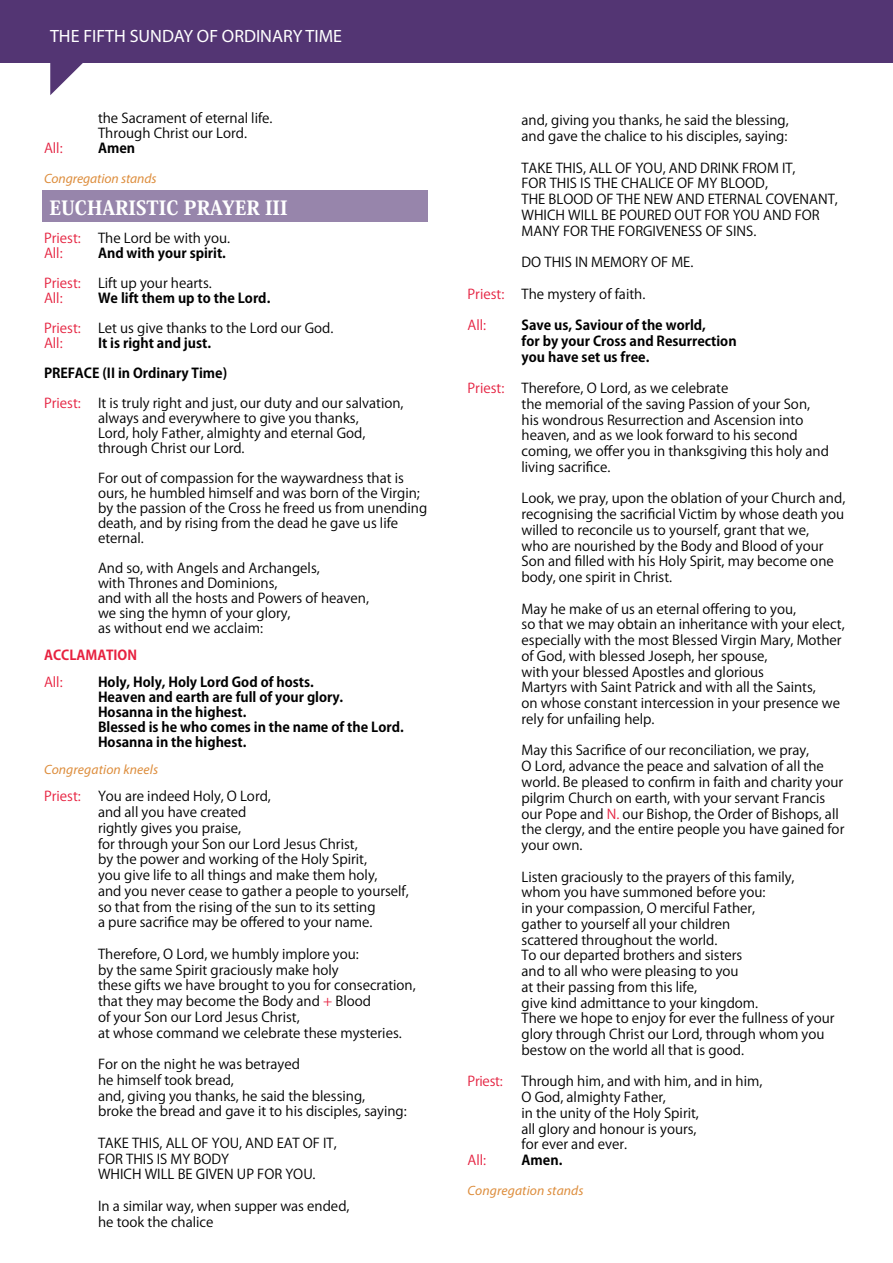
<style>
.page{position:relative;width:893px;height:1263px;background:#fff}
.page>*{position:absolute;margin:0;border:0;box-sizing:border-box;transform-origin:0 0}
.t1{font:800 19.35px "Koz Min Pro";color:#fff}
.t2{font:17.85px "Myriad Pro";color:#fff}
.t3{font:13.5px/15.8px "Koz Go Pro";color:#000}
.t4{font:700 13.5px/15px "Koz Go Pro";color:#000}
.t5{font:italic 13.5px "Myriad Pro";letter-spacing:.01em;color:#dd8d3c}
.t6{font:13.5px "Koz Go Pro";color:#e5223f}
.t7{font:13.5px "Koz Go Pro";color:#e52140}
.t8{font:700 13.5px "Koz Go Pro";color:#e7213f}
.t9{font:13.5px "Koz Go Pro";color:#e7213f}
.t10{font:13.5px "Koz Go Pro";letter-spacing:-.02em;color:#e42240}
.t11{font:13.5px "Koz Go Pro";color:#e32241}
.s1{color:#e52140}
</style>
<div class="page">
<div style="left:42px;top:190px;width:386px;height:32px;background:#9785ab"></div>
<div style="left:0;top:0;width:893px;height:63px;background:#533573"></div>
<svg style="left:50px;top:63px;width:33px;height:32px"></svg>
<h2 class="t2" style="left:50px;top:25px;width:294px">THE FIFTH SUNDAY OF ORDINARY TIME</h2>
<p class="t3" style="left:98px;top:111px;width:176px;line-height:15px">the Sacrament of eternal life.<br>Through Christ our Lord.</p>
<p class="t11" style="left:44px;top:140px;width:20px">All:</p>
<p class="t4" style="left:98px;top:142px;width:39px">Amen</p>
<p class="t5" style="left:44px;top:170px;width:114px">Congregation stands</p>
<h1 class="t1" style="left:49px;top:193px;width:240px">EUCHARISTIC PRAYER III</h1>
<p class="t6" style="left:44px;top:230px;width:38px">Priest:</p>
<p class="t3" style="left:98px;top:231px;width:134px">The Lord be with you.</p>
<p class="t6" style="left:44px;top:245px;width:20px">All:</p>
<p class="t4" style="left:98px;top:247px;width:129px">And with your spirit.</p>
<p class="t6" style="left:44px;top:275px;width:38px">Priest:</p>
<p class="t3" style="left:98px;top:276px;width:115px">Lift up your hearts.</p>
<p class="t6" style="left:44px;top:290px;width:20px">All:</p>
<p class="t4" style="left:98px;top:292px;width:174px">We lift them up to the Lord.</p>
<p class="t6" style="left:44px;top:320px;width:38px">Priest:</p>
<p class="t3" style="left:98px;top:321px;width:237px">Let us give thanks to the Lord our God.</p>
<p class="t6" style="left:44px;top:335px;width:20px">All:</p>
<p class="t4" style="left:98px;top:337px;width:115px">It is right and just.</p>
<p class="t4" style="left:44px;top:367px;width:185px">PREFACE (II in Ordinary Time)</p>
<p class="t7" style="left:44px;top:395px;width:38px">Priest:</p>
<p class="t3" style="left:98px;top:396px;width:307px;line-height:15px">It is truly right and just, our duty and our salvation, always and everywhere to give you thanks,<br>Lord, holy Father, almighty and eternal God, through Christ our Lord.</p>
<p class="t3" style="left:98px;top:471px;width:331px;line-height:15px">For out of compassion for the waywardness that is ours, he humbled himself and was born of the Virgin; by the passion of the Cross he freed us from unending death, and by rising from the dead he gave us life eternal.</p>
<p class="t3" style="left:98px;top:561px;width:273px;line-height:15px">And so, with Angels and Archangels,<br>with Thrones and Dominions,<br>and with all the hosts and Powers of heaven, we sing the hymn of your glory,<br>as without end we acclaim:</p>
<p class="t8" style="left:44px;top:647px;width:95px">ACCLAMATION</p>
<p class="t9" style="left:44px;top:674px;width:20px">All:</p>
<p class="t4" style="left:98px;top:676px;width:307px">Holy, Holy, Holy Lord God of hosts.<br>Heaven and earth are full of your glory.<br>Hosanna in the highest.<br>Blessed is he who comes in the name of the Lord.<br>Hosanna in the highest.</p>
<p class="t5" style="left:44px;top:761px;width:116px">Congregation kneels</p>
<p class="t9" style="left:44px;top:788px;width:38px">Priest:</p>
<p class="t3" style="left:98px;top:789px;width:312px">You are indeed Holy, O Lord,<br>and all you have created<br>rightly gives you praise,<br>for through your Son our Lord Jesus Christ,<br>by the power and working of the Holy Spirit,<br>you give life to all things and make them holy,<br>and you never cease to gather a people to yourself, so that from the rising of the sun to its setting<br>a pure sacrifice may be offered to your name.</p>
<p class="t3" style="left:98px;top:946px;width:319px">Therefore, O Lord, we humbly implore you:<br>by the same Spirit graciously make holy<br>these gifts we have brought to you for consecration, that they may become the Body and <span class="s1">+</span> Blood<br>of your Son our Lord Jesus Christ,<br>at whose command we celebrate these mysteries.</p>
<p class="t3" style="left:98px;top:1057px;width:310px">For on the night he was betrayed<br>he himself took bread,<br>and, giving you thanks, he said the blessing,<br>broke the bread and gave it to his disciples, saying:</p>
<p class="t3" style="left:98px;top:1135px;width:240px">TAKE THIS, ALL OF YOU, AND EAT OF IT,<br>FOR THIS IS MY BODY<br>WHICH WILL BE GIVEN UP FOR YOU.</p>
<p class="t3" style="left:98px;top:1198px;width:253px">In a similar way, when supper was ended, he took the chalice</p>
<p class="t3" style="left:522px;top:113px;width:269px">and, giving you thanks, he said the blessing, and gave the chalice to his disciples, saying:</p>
<p class="t3" style="left:522px;top:160px;width:318px">TAKE THIS, ALL OF YOU, AND DRINK FROM IT,<br>FOR THIS IS THE CHALICE OF MY BLOOD,<br>THE BLOOD OF THE NEW AND ETERNAL COVENANT, WHICH WILL BE POURED OUT FOR YOU AND FOR MANY FOR THE FORGIVENESS OF SINS.</p>
<p class="t3" style="left:522px;top:255px;width:173px">DO THIS IN MEMORY OF ME.</p>
<p class="t7" style="left:468px;top:285px;width:38px">Priest:</p>
<p class="t3" style="left:522px;top:286px;width:125px">The mystery of faith.</p>
<p class="t7" style="left:468px;top:316px;width:20px">All:</p>
<p class="t4" style="left:522px;top:318px;width:217px;line-height:15.8px">Save us, Saviour of the world,<br>for by your Cross and Resurrection you have set us free.</p>
<p class="t7" style="left:468px;top:379px;width:38px">Priest:</p>
<p class="t3" style="left:522px;top:381px;width:309px">Therefore, O Lord, as we celebrate<br>the memorial of the saving Passion of your Son, his wondrous Resurrection and Ascension into heaven, and as we look forward to his second coming, we offer you in thanksgiving this holy and living sacrifice.</p>
<p class="t3" style="left:522px;top:491px;width:325px">Look, we pray, upon the oblation of your Church and, recognising the sacrificial Victim by whose death you willed to reconcile us to yourself, grant that we,<br>who are nourished by the Body and Blood of your Son and filled with his Holy Spirit, may become one body, one spirit in Christ.</p>
<p class="t3" style="left:522px;top:601px;width:325px">May he make of us an eternal offering to you,<br>so that we may obtain an inheritance with your elect, especially with the most Blessed Virgin Mary, Mother of God, with blessed Joseph, her spouse,<br>with your blessed Apostles and glorious<br>Martyrs with Saint Patrick and with all the Saints,<br>on whose constant intercession in your presence we rely for unfailing help.</p>
<p class="t3" style="left:522px;top:743px;width:324px">May this Sacrifice of our reconciliation, we pray,<br>O Lord, advance the peace and salvation of all the world. Be pleased to confirm in faith and charity your pilgrim Church on earth, with your servant Francis our Pope and <span class="s1">N.</span> our Bishop, the Order of Bishops, all the clergy, and the entire people you have gained for your own.</p>
<p class="t3" style="left:522px;top:869px;width:315px">Listen graciously to the prayers of this family, whom you have summoned before you:<br>in your compassion, O merciful Father,<br>gather to yourself all your children<br>scattered throughout the world.<br>To our departed brothers and sisters<br>and to all who were pleasing to you<br>at their passing from this life,<br>give kind admittance to your kingdom.<br>There we hope to enjoy for ever the fullness of your glory through Christ our Lord, through whom you bestow on the world all that is good.</p>
<p class="t10" style="left:468px;top:1073px;width:37px">Priest:</p>
<p class="t3" style="left:522px;top:1074px;width:242px">Through him, and with him, and in him,<br>O God, almighty Father,<br>in the unity of the Holy Spirit,<br>all glory and honour is yours,<br>for ever and ever.</p>
<p class="t7" style="left:468px;top:1151px;width:20px">All:</p>
<p class="t4" style="left:522px;top:1153px;width:42px">Amen.</p>
<p class="t5" style="left:468px;top:1182px;width:118px">Congregation stands</p>
</div>
